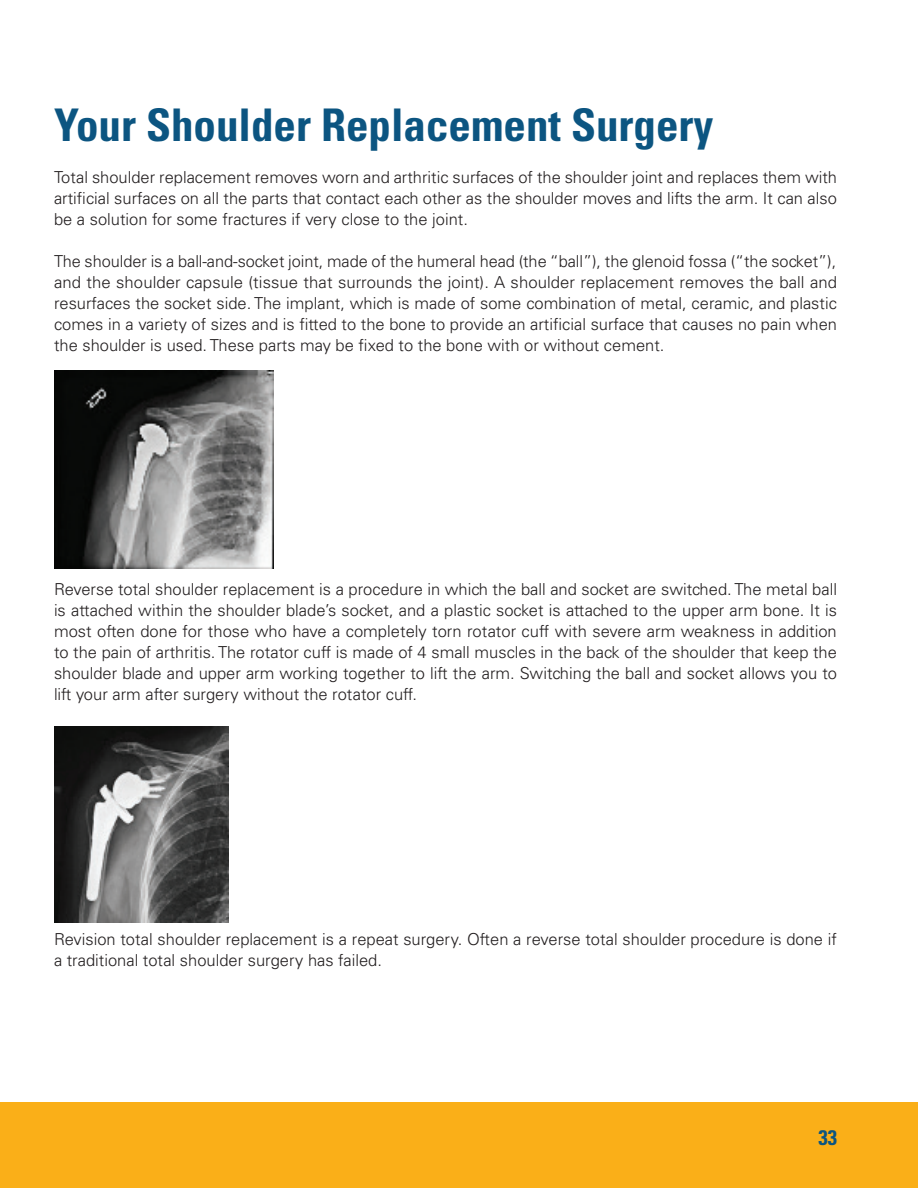
<style>
.page{position:relative;width:918px;height:1188px;background:#fff}
.page>*{position:absolute;margin:0;border:0;box-sizing:border-box;transform-origin:0 0}
.t1{font:700 condensed 45px "Univers LT Std";color:#0c5581}
.t2{font:700 condensed 21px "Univers LT Std";color:#0c5581}
.Body{font:300 16.5px/21px "Univers LT Std";color:#231f20;text-align:justify}
</style>
<div class="page">
<div style="left:0;top:1102px;width:918px;height:86px;background:#faaf18"></div>
<img style="left:54px;top:371px;width:219px;height:198px">
<img style="left:54px;top:727px;width:174px;height:196px">
<p class="t1" style="left:54px;top:97px;width:661px">Your Shoulder Replacement Surgery</p>
<p class="Body" style="left:54px;top:166px;width:785px">Total shoulder replacement removes worn and arthritic surfaces of the shoulder joint and replaces them with artificial surfaces on all the parts that contact each other as the shoulder moves and lifts the arm. It can also be a solution for some fractures if very close to the joint.</p>
<p class="Body" style="left:54px;top:250px;width:785px">The shoulder is a ball-and-socket joint, made of the humeral head (the “ball”), the glenoid fossa (“the socket”), and the shoulder capsule (tissue that surrounds the joint). A shoulder replacement removes the ball and resurfaces the socket side. The implant, which is made of some combination of metal, ceramic, and plastic comes in a variety of sizes and is fitted to the bone to provide an artificial surface that causes no pain when the shoulder is used. These parts may be fixed to the bone with or without cement.</p>
<p class="Body" style="left:54px;top:579px;width:785px">Reverse total shoulder replacement is a procedure in which the ball and socket are switched. The metal ball is attached within the shoulder blade’s socket, and a plastic socket is attached to the upper arm bone. It is most often done for those who have a completely torn rotator cuff with severe arm weakness in addition to the pain of arthritis. The rotator cuff is made of 4 small muscles in the back of the shoulder that keep the shoulder blade and upper arm working together to lift the arm. Switching the ball and socket allows you to lift your arm after surgery without the rotator cuff.</p>
<p class="Body" style="left:54px;top:928px;width:784px">Revision total shoulder replacement is a repeat surgery. Often a reverse total shoulder procedure is done if a traditional total shoulder surgery has failed.</p>
<p class="t2" style="left:818px;top:1125px;width:20px">33</p>
</div>
